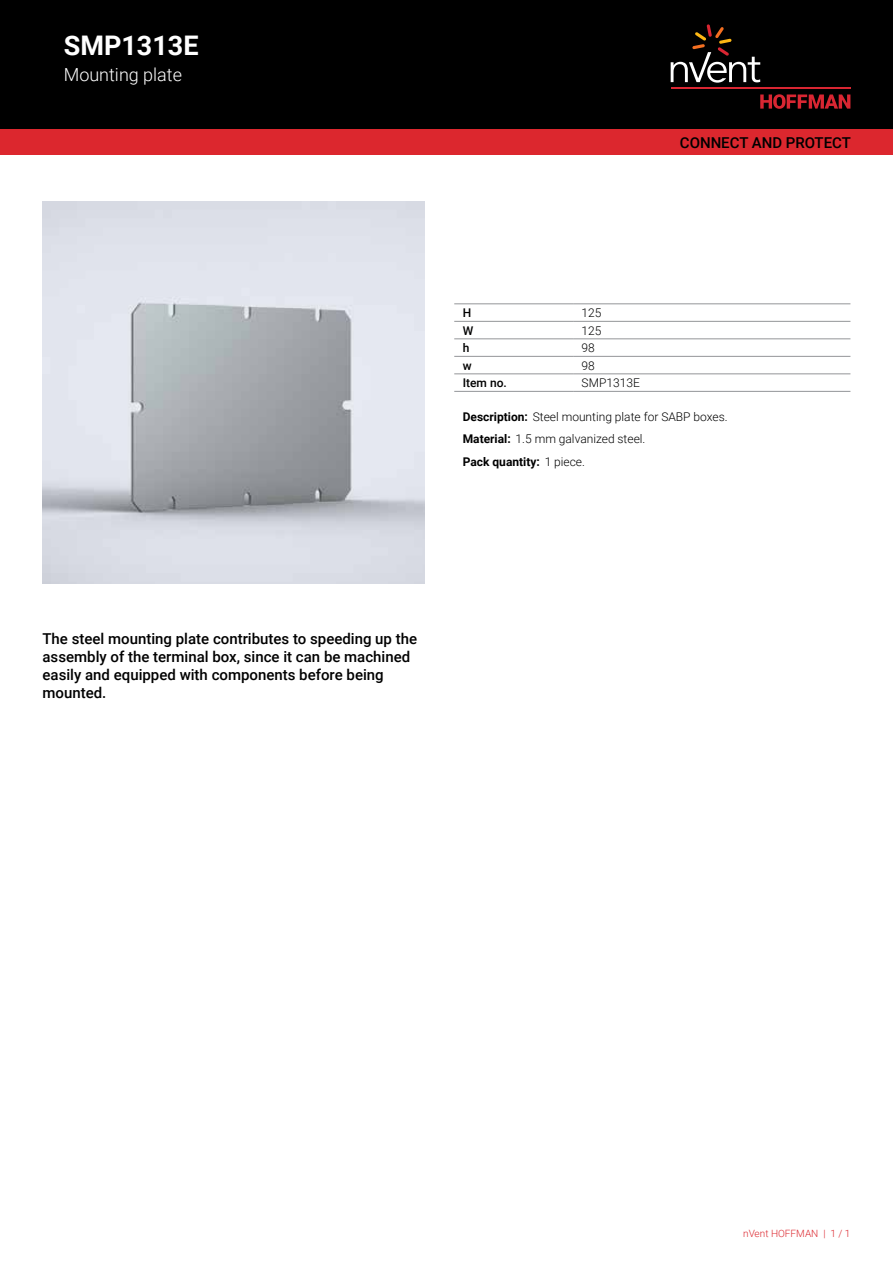
<style>
.page{position:relative;width:893px;height:1263px;background:#fff}
.page>*{position:absolute;margin:0;border:0;box-sizing:border-box;transform-origin:0 0}
.t1{font:700 27px "Roboto";color:#fff}
.t2{font:300 18px "Roboto";color:#fff}
.t3{font:500 15px/18px "Roboto";color:#000}
.t4{font:300 12px/23px "Roboto";color:#000}
.t5{font:500 12px "Roboto";color:#000}
.t6{font:300 10.05px "Roboto";color:#dc272e}
.s1{font-weight:700}
</style>
<div class="page">
<div style="left:0;top:0;width:893px;height:129px;background:#000"></div>
<svg style="left:760px;top:94px;width:90px;height:15px"></svg>
<hr style="left:671px;top:88px;width:179px;height:1px;background:#d92632">
<svg style="left:671px;top:24px;width:89px;height:59px"></svg>
<div style="left:0;top:129px;width:893px;height:26px;background:#dc272e"></div>
<hr style="left:454px;top:304px;width:119px;height:1px;background:#939598">
<hr style="left:454px;top:321px;width:119px;height:1px;background:#939598">
<hr style="left:573px;top:304px;width:277px;height:1px;background:#939598">
<hr style="left:573px;top:321px;width:277px;height:1px;background:#939598">
<hr style="left:454px;top:339px;width:119px;height:1px;background:#939598">
<hr style="left:573px;top:339px;width:277px;height:1px;background:#939598">
<hr style="left:454px;top:356px;width:119px;height:1px;background:#939598">
<hr style="left:573px;top:356px;width:277px;height:1px;background:#939598">
<hr style="left:454px;top:374px;width:119px;height:1px;background:#939598">
<hr style="left:454px;top:391px;width:119px;height:1px;background:#939598">
<hr style="left:573px;top:374px;width:277px;height:1px;background:#939598">
<hr style="left:573px;top:391px;width:277px;height:1px;background:#939598">
<img style="left:43px;top:202px;width:381px;height:382px">
<img style="left:154px;top:314px;width:158px;height:158px">
<h1 class="t1" style="left:64px;top:27px;width:136px">SMP1313E</h1>
<p class="t2" style="left:64px;top:62px;width:120px">Mounting plate</p>
<p class="t3" style="left:680px;top:133px;width:173px">CONNECT AND PROTECT</p>
<p class="t5" style="left:463px;top:304px;width:10px">H</p>
<p class="t4" style="left:582px;top:301px;width:21px">125</p>
<p class="t5" style="left:463px;top:322px;width:12px">W</p>
<p class="t4" style="left:582px;top:318px;width:21px">125</p>
<p class="t5" style="left:463px;top:339px;width:8px">h</p>
<p class="t4" style="left:582px;top:336px;width:15px">98</p>
<p class="t5" style="left:463px;top:357px;width:10px">w</p>
<p class="t4" style="left:582px;top:353px;width:15px">98</p>
<p class="t5" style="left:463px;top:374px;width:46px">Item no.</p>
<p class="t4" style="left:582px;top:371px;width:60px">SMP1313E</p>
<p class="t4" style="left:463px;top:404px;width:266px"><span class="s1">Description:</span> Steel mounting plate for SABP boxes.<br><span class="s1">Material:</span> 1.5 mm galvanized steel.<br><span class="s1">Pack quantity:</span> 1 piece.</p>
<p class="t3" style="left:43px;top:629px;width:376px">The steel mounting plate contributes to speeding up the assembly of the terminal box, since it can be machined easily and equipped with components before being mounted.</p>
<p class="t6" style="left:743px;top:1226px;width:109px">nVent HOFFMAN | 1 / 1</p>
</div>
